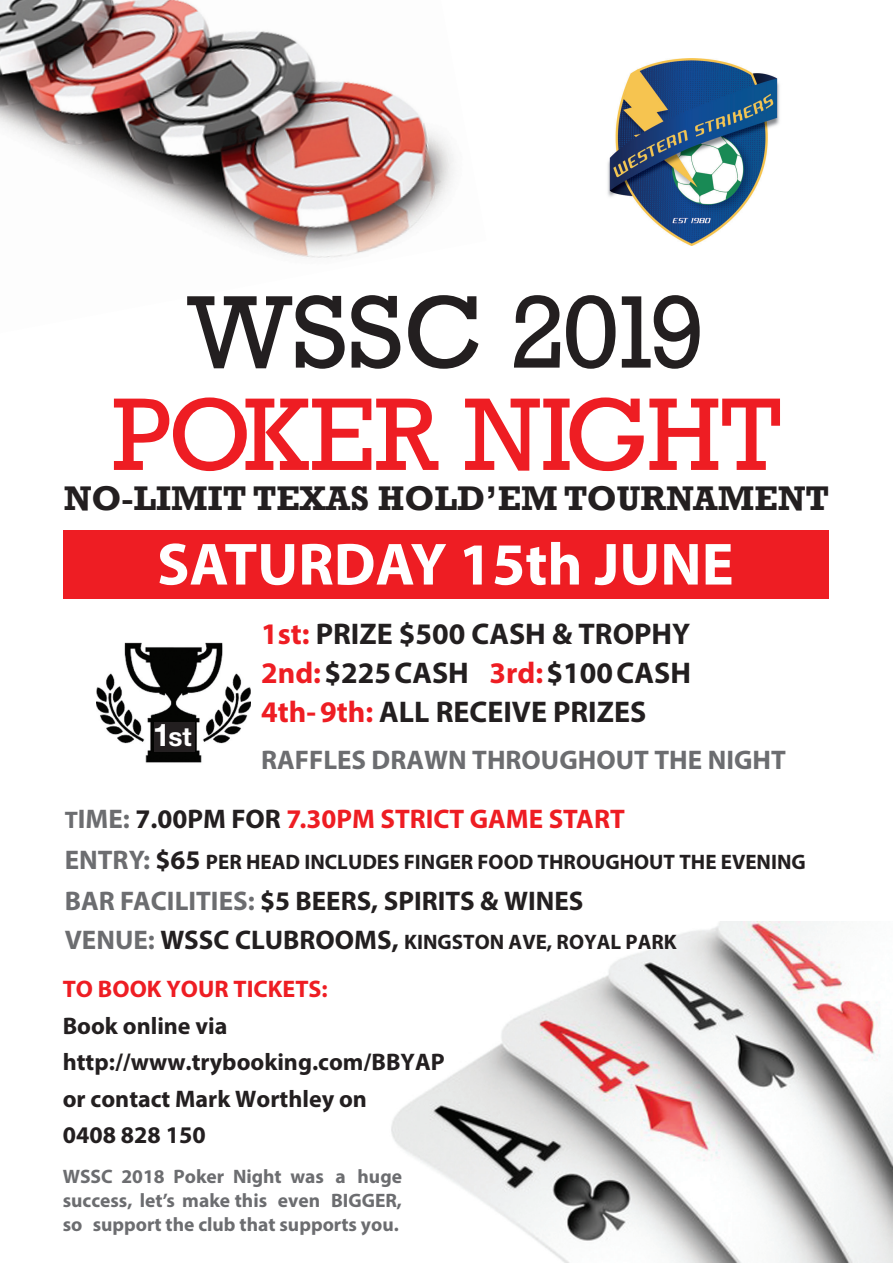
<style>
.page{position:relative;width:893px;height:1263px;background:#fff}
.page>*{position:absolute;margin:0;border:0;box-sizing:border-box;transform-origin:0 0}
.t1{font:105px/102.3px "Rockwell";letter-spacing:-.01em;color:#ee1d23;text-align:center}
.t2{font:700 60px "Myriad Pro";color:#fff}
.t3{font:700 35.1px "Rockwell";color:#231f20}
.t4{font:700 30px/39.3px "Myriad Pro";color:#231f20;text-align:justify}
.t5{font:700 27px "Myriad Pro";color:#ee1d23}
.t6{font:700 27px "Myriad Pro";color:#231f20}
.t7{font:700 27px "Myriad Pro";color:#6c6d70}
.t8{font:700 26.25px "Helvetica Neue";color:#fff}
.t9{font:700 24px/36.6px "Myriad Pro";color:#231f20}
.t10{font:700 21px "Myriad Pro";color:#231f20}
.t11{font:700 19.5px/24.3px "Myriad Pro";color:#6c6d70;text-align:justify}
.s1{color:#231f20}
.s2{color:#ee1d23}
.s3{color:#221e1f}
.s4{font-size:24px;color:#6c6d70}
.s5{color:#6c6d70}
.s6{font-size:27px;color:#6c6d70}
.s7{font-size:27px}
.s8{font-size:31.35px}
</style>
<div class="page">
<img style="left:391px;top:922px;width:502px;height:341px">
<img style="left:0;top:0;width:454px;height:258px">
<div style="left:64px;top:531px;width:765px;height:68px;background:#ee1d23"></div>
<img style="left:96px;top:642px;width:154px;height:121px">
<div style="left:154px;top:722px;width:40px;height:29px;background:#231f20"></div>
<img style="left:607px;top:59px;width:173px;height:187px">
<p class="t1" style="left:112px;top:283px;width:671px"><span class="s1">WSSC 2019<br></span>POKER NIGHT</p>
<p class="t3" style="left:64px;top:477px;width:767px">NO-LIMIT TEXAS HOLD’EM TOURNAMENT</p>
<p class="t2" style="left:157px;top:525px;width:578px">SATURDAY 15th JUNE</p>
<p class="t4" style="left:261px;top:613px;width:431px"><span class="s2">1st:</span> PRIZE $500 CASH &amp; TROPHY <span class="s2">2nd:</span> <span class="s3">$225 CASH</span> <span class="s2">3rd:</span> <span class="s3">$100 CASH </span><span class="s2">4th- 9th:</span> ALL RECEIVE PRIZES</p>
<p class="t7" style="left:261px;top:742px;width:526px">RAFFLES DRAWN THROUGHOUT THE NIGHT</p>
<p class="t5" style="left:65px;top:801px;width:561px"><span class="s4">T</span><span class="s5">IME:</span> <span class="s1">7.00PM FOR</span> 7.30PM STRICT GAME START</p>
<p class="t10" style="left:65px;top:848px;width:743px"><span class="s6">ENTRY:</span> <span class="s7">$65</span> PER HEAD INCLUDES FINGER FOOD THROUGHOUT THE EVENING</p>
<p class="t6" style="left:65px;top:883px;width:520px"><span class="s5">BAR FACILITIES:</span> $5 BEERS, SPIRITS &amp; WINES</p>
<p class="t10" style="left:65px;top:928px;width:614px"><span class="s6">VENUE:</span> <span class="s7">WSSC CLUBROOMS,</span> KINGSTON AVE, ROYAL PARK</p>
<p class="t8" style="left:153px;top:721px;width:40px"><span class="s8">1</span>st</p>
<p class="t9" style="left:63px;top:970px;width:383px"><span class="s2">TO BOOK YOUR TICKETS:<br></span>Book online via http://www.trybooking.com/BBYAP or contact Mark Worthley on<br>0408 828 150</p>
<p class="t11" style="left:63px;top:1163px;width:341px">WSSC 2018 Poker Night was a huge success, let’s make this even BIGGER, so support the club that supports you.</p>
</div>
